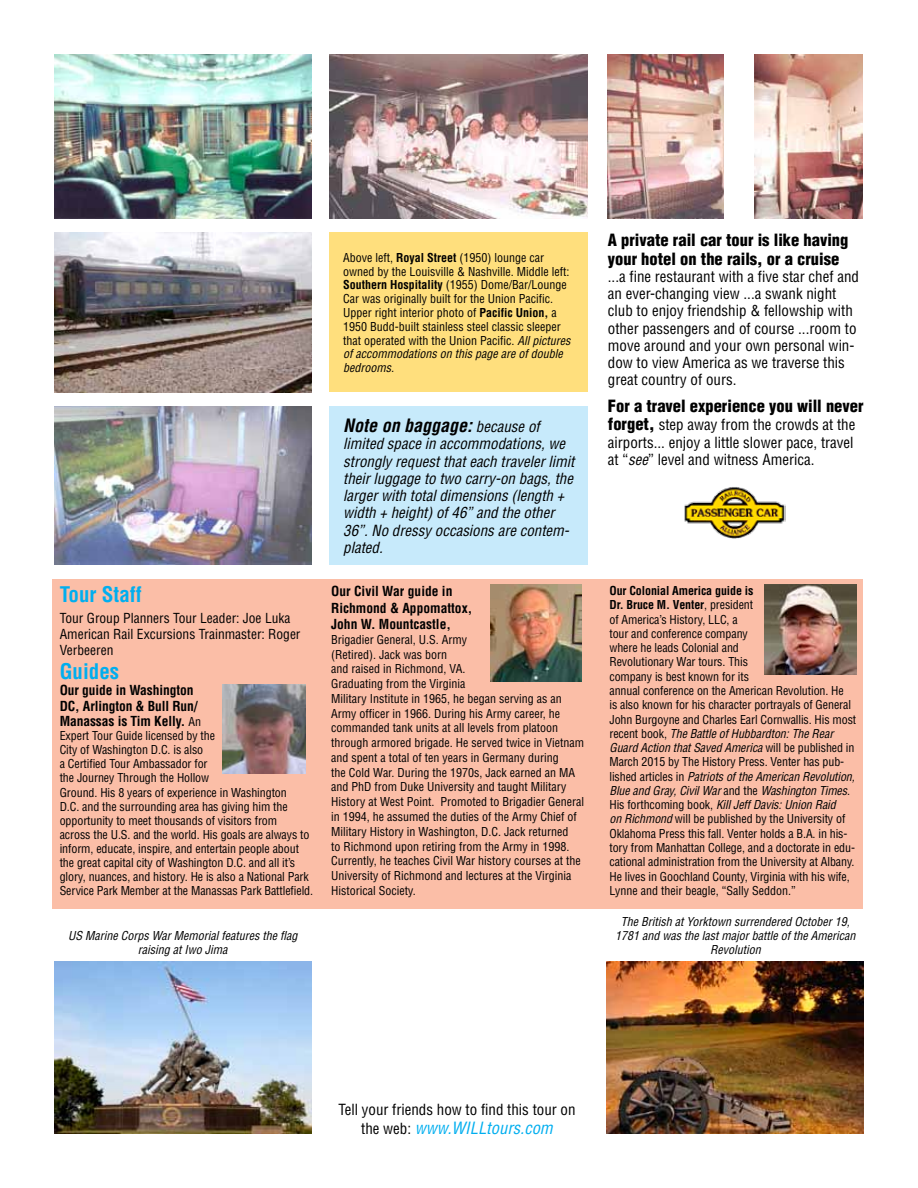
<style>
.page{position:relative;width:918px;height:1188px;background:#fff}
.page>*{position:absolute;margin:0;border:0;box-sizing:border-box;transform-origin:0 0}
.t1{font:700 condensed 21px "Helvetica";color:#00aeef}
.t2{font:italic 700 condensed 18px "Helvetica";color:#000}
.t3{font:900 condensed 16.5px/19px "Helvetica";color:#000}
.t4{font:italic condensed 16.5px "Helvetica";color:#00aeef}
.t5{font:condensed 15px/17.2px "Helvetica";color:#000}
.t6{font:italic condensed 15px/17.2px "Helvetica";color:#000}
.t7{font:700 condensed 13.5px/15.8px "Helvetica";letter-spacing:-.005em;color:#000}
.t8{font:condensed 13.5px/15.8px "Helvetica";color:#000}
.t9{font:condensed 12px/14.2px "Helvetica";letter-spacing:-.005em;color:#000}
.t10{font:italic condensed 12px/14.4px "Helvetica";color:#000;text-align:center}
.s1{font-weight:400;font-size:12px}
.s2{font-weight:700}
.s3{font-style:italic}
.s4{font-weight:400;font-size:15px}
.s5{font-weight:900;font-size:16.5px}
.s6{font-style:normal;font-size:15px;color:#000}
</style>
<div class="page">
<img style="left:330px;top:54px;width:258px;height:164px">
<img style="left:608px;top:54px;width:115px;height:164px">
<img style="left:755px;top:54px;width:108px;height:164px">
<img style="left:54px;top:406px;width:258px;height:159px">
<img style="left:54px;top:54px;width:258px;height:164px">
<div style="left:330px;top:406px;width:258px;height:159px;background:#c7eafb"></div>
<div style="left:330px;top:232px;width:258px;height:160px;background:#ffdf7d"></div>
<img style="left:684px;top:487px;width:102px;height:51px">
<img style="left:54px;top:232px;width:258px;height:160px">
<div style="left:53px;top:579px;width:810px;height:329px;background:#fbbea7"></div>
<img style="left:606px;top:962px;width:258px;height:172px">
<img style="left:54px;top:962px;width:258px;height:172px">
<img style="left:490px;top:584px;width:92px;height:97px">
<img style="left:765px;top:584px;width:91px;height:91px">
<img style="left:222px;top:684px;width:84px;height:89px">
<h1 class="t1" style="left:60px;top:582px;width:83px">Tour Staff</h1>
<p class="t8" style="left:60px;top:610px;width:242px">Tour Group Planners Tour Leader: Joe Luka<br>American Rail Excursions Trainmaster: Roger<br>Verbeeren</p>
<h1 class="t1" style="left:60px;top:659px;width:61px">Guides</h1>
<p class="t7" style="left:60px;top:682px;width:143px">Our guide in Washington<br>DC, Arlington &amp; Bull Run/<br>Manassas is Tim Kelly. <span class="s1">An</span></p>
<p class="t9" style="left:60px;top:729px;width:255px">Expert Tour Guide licensed by the<br>City of Washington D.C. is also<br>a Certified Tour Ambassador for<br>the Journey Through the Hollow<br>Ground. His 8 years of experience in Washington<br>D.C. and the surrounding area has giving him the opportunity to meet thousands of visitors from<br>across the U.S. and the world. His goals are always to inform, educate, inspire, and entertain people about the great capital city of Washington D.C. and all it’s glory, nuances, and history. He is also a National Park Service Park Member at the Manassas Park Battlefield.</p>
<p class="t10" style="left:68px;top:928px;width:231px">US Marine Corps War Memorial features the flag raising at Iwo Jima</p>
<p class="t9" style="left:343px;top:250px;width:229px;line-height:13.8px">Above left, <span class="s2">Royal Street</span> (1950) lounge car owned by the Louisville &amp; Nashville. Middle left:<br><span class="s2">Southern Hospitality</span> (1955) Dome/Bar/Lounge Car was originally built for the Union Pacific.<br>Upper right interior photo of <span class="s2">Pacific Union,</span> a 1950 Budd-built stainless steel classic sleeper that operated with the Union Pacific. <span class="s3">All pictures of accommodations on this page are of double bedrooms.</span></p>
<h2 class="t2" style="left:343px;top:415px;width:198px">Note on baggage: <span class="s4">because of</span></h2>
<p class="t6" style="left:343px;top:435px;width:233px">limited space in accommodations, we strongly request that each traveler limit their luggage to two carry-on bags, the larger with total dimensions (length + width + height) of 46” and the other 36”. No dressy occasions are contem&shy;plated.</p>
<p class="t7" style="left:331px;top:583px;width:143px;line-height:16.5px">Our Civil War guide in<br>Richmond &amp; Appomattox,<br>John W. Mountcastle,</p>
<p class="t9" style="left:331px;top:632px;width:254px;line-height:14.7px">Brigadier General, U.S. Army<br>(Retired). Jack was born<br>and raised in Richmond, VA.<br>Graduating from the Virginia<br>Military Institute in 1965, he began serving as an Army officer in 1966. During his Army career, he commanded tank units at all levels from platoon through armored brigade. He served twice in Vietnam and spent a total of ten years in Germany during<br>the Cold War. During the 1970s, Jack earned an MA and PhD from Duke University and taught Military History at West Point. Promoted to Brigadier General in 1994, he assumed the duties of the Army Chief of Military History in Washington, D.C. Jack returned<br>to Richmond upon retiring from the Army in 1998.<br>Currently, he teaches Civil War history courses at the University of Richmond and lectures at the Virginia Historical Society.</p>
<h3 class="t3" style="left:608px;top:230px;width:242px">A private rail car tour is like having your hotel on the rails, or a cruise</h3>
<p class="t5" style="left:608px;top:267px;width:253px">...a fine restaurant with a five star chef and an ever-changing view ...a swank night club to enjoy friendship &amp; fellowship with other passengers and of course ...room to move around and your own personal win&shy;dow to view America as we traverse this great country of ours.</p>
<h3 class="t3" style="left:608px;top:396px;width:257px">For a travel experience you will never</h3>
<p class="t5" style="left:608px;top:416px;width:249px;text-align:justify"><span class="s5">forget,</span> step away from the crowds at the airports... enjoy a little slower pace, travel at “<span class="s3">see</span>” level and witness America.</p>
<p class="t9" style="left:609px;top:583px;width:248px"><span class="s2">Our Colonial America guide is<br>Dr. Bruce M. Venter</span>, president<br>of America’s History, LLC, a<br>tour and conference company<br>where he leads Colonial and<br>Revolutionary War tours. This<br>company is best known for its<br>annual conference on the American Revolution. He<br>is also known for his character portrayals of General John Burgoyne and Charles Earl Cornwallis. His most recent book, <span class="s3">The Battle of Hubbardton: The Rear Guard Action that Saved America</span> will be published in March 2015 by The History Press. Venter has pub&shy;lished articles in <span class="s3">Patriots of the American Revolution, Blue and Gray, Civil War</span> and the <span class="s3">Washington Times</span>.<br>His forthcoming book, <span class="s3">Kill Jeff Davis: Union Raid<br>on Richmond</span> will be published by the University of Oklahoma Press this fall. Venter holds a B.A. in his&shy;tory from Manhattan College, and a doctorate in edu&shy;cational administration from the University at Albany.<br>He lives in Goochland County, Virginia with his wife, Lynne and their beagle, “Sally Seddon.”</p>
<p class="t10" style="left:615px;top:914px;width:242px">The British at Yorktown surrendered October 19,<br>1781 and was the last major battle of the American<br>Revolution</p>
<p class="t5" style="left:338px;top:1101px;width:239px">Tell your friends how to find this tour on</p>
<h3 class="t4" style="left:361px;top:1118px;width:193px"><span class="s6">the web:</span> www.WILLtours.com</h3>
</div>
